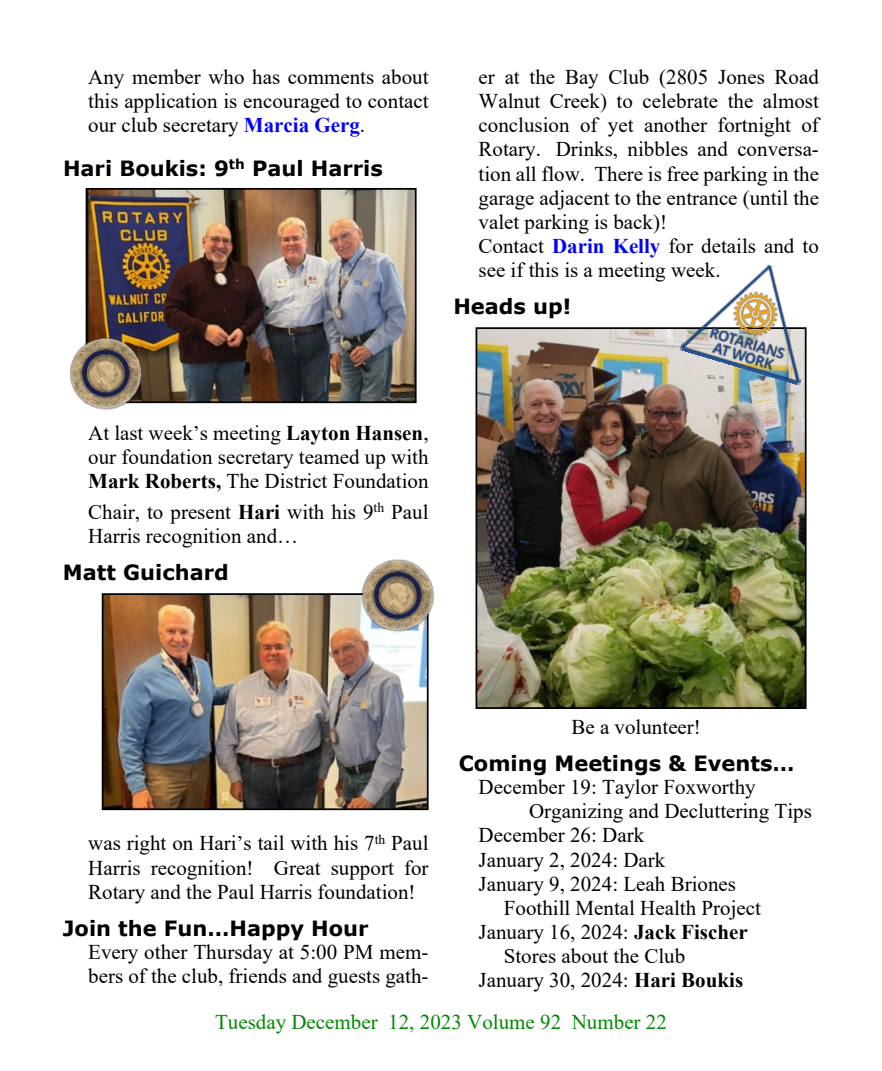
<style>
.page{position:relative;width:882px;height:1071px;background:#fff}
.page>*{position:absolute;margin:0;border:0;box-sizing:border-box;transform-origin:0 0}
.t1{font:21px/24.2px "Times New Roman";color:#000;text-align:justify}
.t2{font:700 21px "Verdana";color:#000}
.t3{font:21px "Times New Roman";color:#008900}
.s1{font-weight:700;color:#00f}
.s2{font-weight:700}
</style>
<div class="page">
<img style="left:89px;top:191px;width:325px;height:209px">
<div style="left:86px;top:188px;width:331px;height:215px;border:2px solid #000"></div>
<img style="left:69px;top:331px;width:80px;height:79px">
<img style="left:105px;top:596px;width:321px;height:211px">
<div style="left:102px;top:593px;width:327px;height:217px;border:2px solid #000"></div>
<img style="left:355px;top:559px;width:80px;height:74px">
<img style="left:479px;top:330px;width:325px;height:376px">
<div style="left:476px;top:327px;width:331px;height:382px;border:2px solid #000"></div>
<img style="left:681px;top:265px;width:126px;height:120px">
<p class="t1" style="left:88px;top:67px;width:342px">Any member who has comments about this application is encouraged to contact our club secretary <span class="s1">Marcia Gerg</span>.</p>
<p class="t2" style="left:63px;top:159px;width:321px">Hari Boukis: 9<sup>th</sup> Paul Harris</p>
<p class="t1" style="left:479px;top:67px;width:342px;text-align:left">er at the Bay Club (2805 Jones Road Walnut Creek) to celebrate the almost conclusion of yet another fortnight of Rotary. Drinks, nibbles and conversa&shy;tion all flow. There is free parking in the garage adjacent to the entrance (until the valet parking is back)!<br>Contact <span class="s1">Darin Kelly</span> for details and to see if this is a meeting week.</p>
<p class="t2" style="left:453px;top:298px;width:119px">Heads up!</p>
<p class="t1" style="left:88px;top:423px;width:342px">At last week’s meeting <span class="s2">Layton Hansen</span>, our foundation secretary teamed up with <span class="s2">Mark Roberts,</span> The District Foundation</p>
<p class="t1" style="left:88px;top:502px;width:342px">Chair, to present <span class="s2">Hari</span> with his 9<sup>th</sup> Paul<br>Harris recognition and…</p>
<p class="t2" style="left:63px;top:564px;width:167px">Matt Guichard</p>
<p class="t1" style="left:88px;top:833px;width:342px">was right on Hari’s tail with his 7<sup>th</sup> Paul Harris recognition! Great support for Rotary and the Paul Harris foundation!</p>
<p class="t2" style="left:63px;top:920px;width:307px">Join the Fun…Happy Hour</p>
<p class="t1" style="left:88px;top:942px;width:342px">Every other Thursday at 5:00 PM mem&shy;bers of the club, friends and guests gath-</p>
<p class="t1" style="left:571px;top:717px;width:131px">Be a volunteer!</p>
<p class="t2" style="left:459px;top:755px;width:337px">Coming Meetings &amp; Events…</p>
<p class="t1" style="left:479px;top:777px;width:279px">December 19: Taylor Foxworthy</p>
<p class="t1" style="left:529px;top:801px;width:284px">Organizing and Decluttering Tips</p>
<p class="t1" style="left:479px;top:825px;width:167px">December 26: Dark</p>
<p class="t1" style="left:479px;top:849px;width:188px">January 2, 2024: Dark</p>
<p class="t1" style="left:479px;top:874px;width:259px">January 9, 2024: Leah Briones</p>
<p class="t1" style="left:504px;top:898px;width:259px">Foothill Mental Health Project</p>
<p class="t1" style="left:479px;top:922px;width:271px">January 16, 2024: <span class="s2">Jack Fischer</span></p>
<p class="t1" style="left:504px;top:946px;width:183px">Stores about the Club</p>
<p class="t1" style="left:479px;top:970px;width:266px">January 30, 2024: <span class="s2">Hari Boukis</span></p>
<p class="t3" style="left:215px;top:1014px;width:453px">Tuesday December 12, 2023 Volume 92 Number 22</p>
</div>
